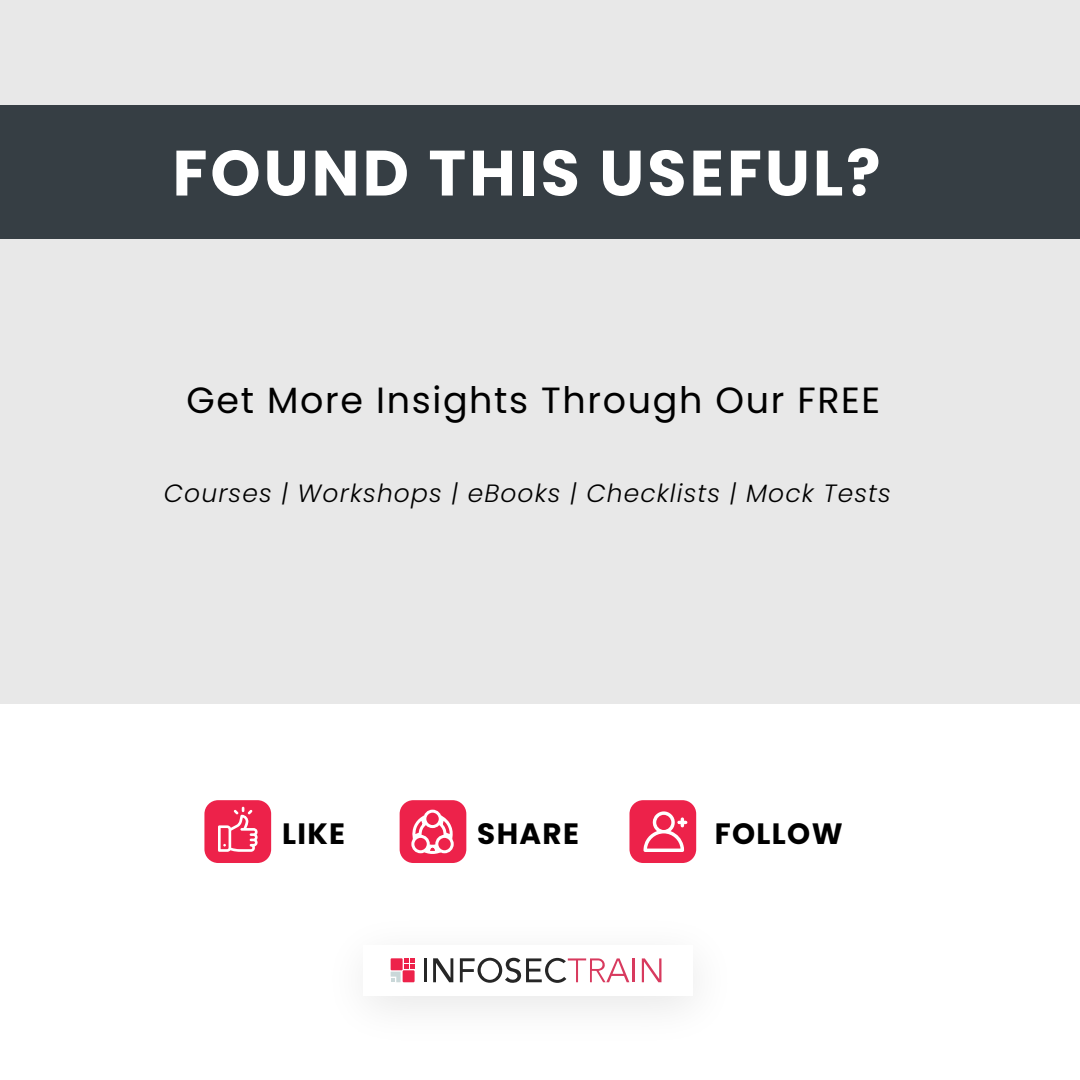
<style>
.page{position:relative;width:1080px;height:1080px;background:#e8e8e8}
.page>*{position:absolute;margin:0;border:0;box-sizing:border-box;transform-origin:0 0}
.t1{font:700 64px "Poppins";letter-spacing:.045em;color:#fff}
.t2{font:36.5px "Poppins";letter-spacing:.045em;color:#000}
.t3{font:700 29.4px "Poppins";letter-spacing:.045em;color:#000}
.t4{font:italic 300 25px "Poppins";letter-spacing:.045em;color:#000}
</style>
<div class="page">
<div style="left:0;top:105px;width:1080px;height:134px;background:#363e44"></div>
<div style="left:0;top:704px;width:1080px;height:376px;background:#fff"></div>
<hr style="left:424px;top:958px;width:3px;height:24px;background:#262626">
<svg style="left:433px;top:958px;width:20px;height:24px"></svg>
<svg style="left:460px;top:958px;width:169px;height:25px"></svg>
<hr style="left:633px;top:958px;width:2px;height:24px;background:#d83a5e">
<svg style="left:642px;top:958px;width:19px;height:24px"></svg>
<svg style="left:391px;top:958px;width:24px;height:24px"></svg>
<div style="left:204px;top:800px;width:67px;height:63px;background:#ed224a;border-radius:14px"></div>
<svg style="left:218px;top:807px;width:40px;height:45px"></svg>
<div style="left:400px;top:800px;width:66px;height:63px;background:#ed224a;border-radius:14px"></div>
<div style="left:423px;top:810px;width:19px;height:18px;border:3px solid #fff;border-radius:50%"></div>
<div style="left:411px;top:835px;width:19px;height:18px;border:3px solid #fff;border-radius:50%"></div>
<svg style="left:412px;top:812px;width:42px;height:42px"></svg>
<div style="left:629px;top:800px;width:67px;height:63px;background:#ed224a;border-radius:14px"></div>
<svg style="left:644px;top:811px;width:43px;height:41px"></svg>
<h1 class="t1" style="left:172px;top:136px;width:710px">FOUND THIS USEFUL?</h1>
<h2 class="t2" style="left:187px;top:379px;width:695px">Get More Insights Through Our FREE</h2>
<p class="t4" style="left:164px;top:479px;width:729px">Courses | Workshops | eBooks | Checklists | Mock Tests</p>
<p class="t3" style="left:282px;top:817px;width:65px">LIKE</p>
<p class="t3" style="left:477px;top:817px;width:103px">SHARE</p>
<p class="t3" style="left:715px;top:817px;width:129px">FOLLOW</p>
</div>
